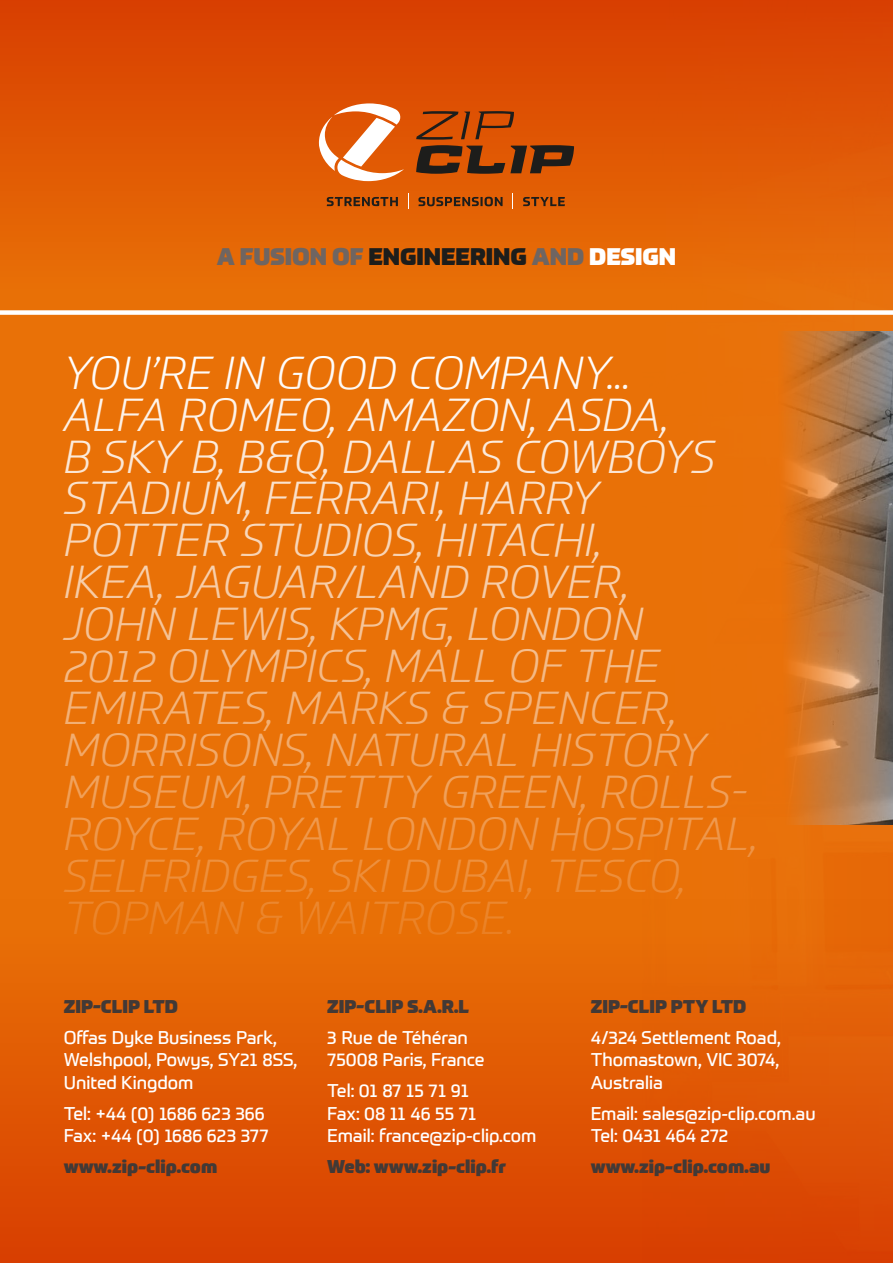
<style>
.page{position:relative;width:893px;height:1263px;background:#e97107}
.page>*{position:absolute;margin:0;border:0;box-sizing:border-box;transform-origin:0 0}
.t1{font:italic 300 45px/42px "Prometo";color:#fff}
.t2{font:900 23.4px "Prometo";color:#6f6561}
.t3{font:18px/22.5px "Prometo";color:#fff}
.t4{font:900 18px "Prometo";color:#423936}
.s1{color:#1d1d1b}
.s2{color:#fff}
</style>
<div class="page">
<div style="left:0;top:0;width:893px;height:315px;background:linear-gradient(to bottom,#d83f01,#e97408)"></div>
<div style="left:0;top:899px;width:893px;height:364px;background:linear-gradient(to bottom,#e97307,#d83f01)"></div>
<div style="left:0;top:310px;width:893px;height:5px;background:#fff"></div>
<svg style="left:523px;top:197px;width:42px;height:9px"></svg>
<svg style="left:512px;top:193px;width:1px;height:16px"></svg>
<svg style="left:418px;top:197px;width:85px;height:9px"></svg>
<svg style="left:408px;top:193px;width:1px;height:16px"></svg>
<svg style="left:327px;top:197px;width:71px;height:9px"></svg>
<svg style="left:319px;top:103px;width:85px;height:78px;background:#eb9663"></svg>
<svg style="left:416px;top:111px;width:158px;height:63px;background:#a1430a"></svg>
<img style="left:783px;top:332px;width:110px;height:493px">
<p class="t2" style="left:217px;top:241px;width:461px">A FUSION OF <span class="s1">ENGINEERING</span> AND <span class="s2">DESIGN</span></p>
<p class="t1" style="left:64px;top:351px;width:696px">YOU’RE IN GOOD COMPANY...<br>ALFA ROMEO, AMAZON, ASDA,<br>B SKY B, B&amp;Q, DALLAS COWBOYS<br>STADIUM, FERRARI, HARRY<br>POTTER STUDIOS, HITACHI,<br>IKEA, JAGUAR/LAND ROVER,<br>JOHN LEWIS, KPMG, LONDON<br>2012 OLYMPICS, MALL OF THE<br>EMIRATES, MARKS &amp; SPENCER,<br>MORRISONS, NATURAL HISTORY<br>MUSEUM, PRETTY GREEN, ROLLS-<br>ROYCE, ROYAL LONDON HOSPITAL,<br>SELFRIDGES, SKI DUBAI, TESCO,<br>TOPMAN &amp; WAITROSE.</p>
<p class="t4" style="left:64px;top:995px;width:116px">ZIP-CLIP LTD</p>
<p class="t3" style="left:64px;top:1026px;width:235px">Offas Dyke Business Park,<br>Welshpool, Powys, SY21 8SS,<br>United Kingdom</p>
<p class="t3" style="left:64px;top:1102px;width:207px">Tel: +44 (0) 1686 623 366<br>Fax: +44 (0) 1686 623 377</p>
<p class="t4" style="left:64px;top:1155px;width:155px">www.zip-clip.com</p>
<p class="t4" style="left:327px;top:995px;width:143px">ZIP-CLIP S.A.R.L</p>
<p class="t3" style="left:327px;top:1026px;width:159px">3 Rue de Téhéran<br>75008 Paris, France</p>
<p class="t3" style="left:327px;top:1079px;width:211px">Tel: 01 87 15 71 91<br>Fax: 08 11 46 55 71<br>Email: france@zip-clip.com</p>
<p class="t4" style="left:327px;top:1155px;width:180px">Web: www.zip-clip.fr</p>
<p class="t4" style="left:591px;top:995px;width:157px">ZIP-CLIP PTY LTD</p>
<p class="t3" style="left:591px;top:1026px;width:192px;text-align:justify">4/324 Settlement Road, Thomastown, VIC 3074, Australia</p>
<p class="t3" style="left:591px;top:1102px;width:226px">Email: sales@zip-clip.com.au<br>Tel: 0431 464 272</p>
<p class="t4" style="left:591px;top:1155px;width:181px">www.zip-clip.com.au</p>
</div>
